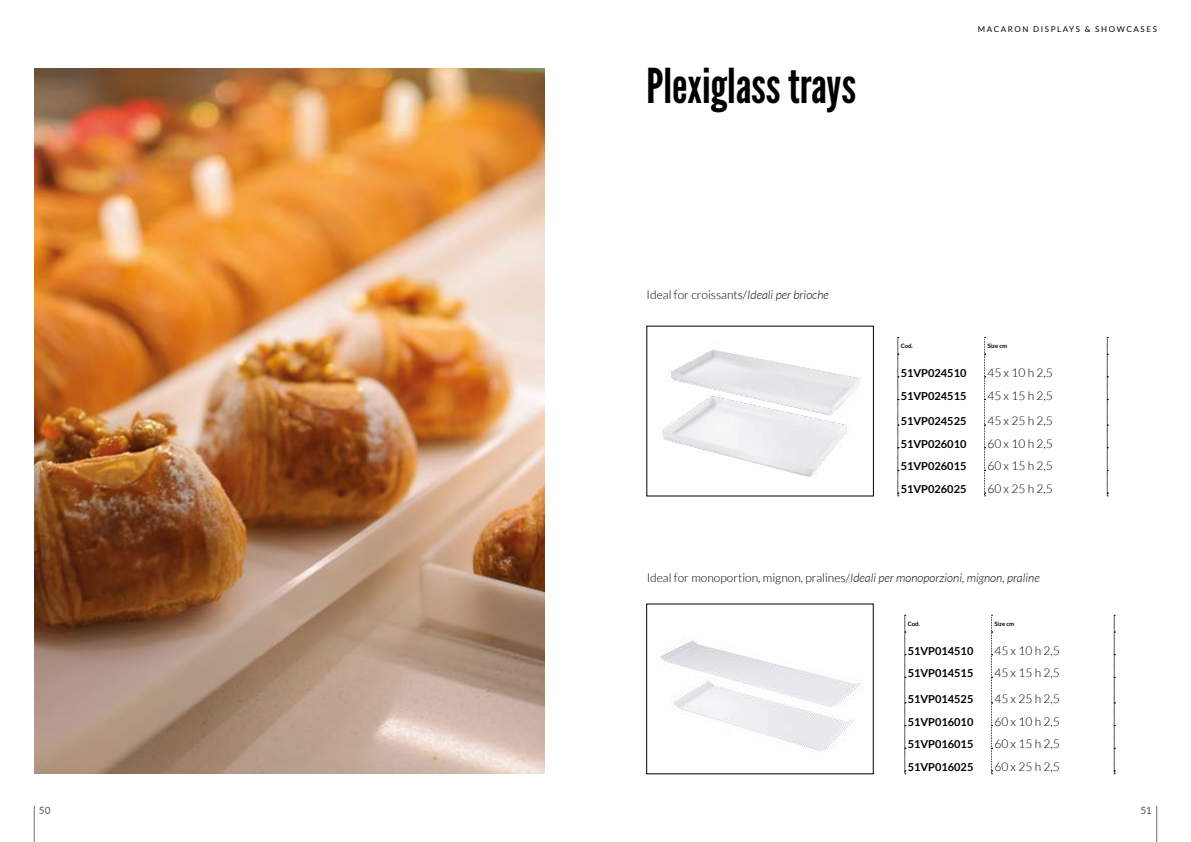
<style>
.page{position:relative;width:1191px;height:842px;background:#fff}
.page>*{position:absolute;margin:0;border:0;box-sizing:border-box;transform-origin:0 0}
.t1{font:48px "League Gothic";color:#000}
.t2{font:300 12px "Lato";color:#000}
.t3{font:700 11px "Lato";color:#000}
.t4{font:500 10px "Lato";color:#646363}
.t5{font:8px "Lato";letter-spacing:.2em;color:#000}
.t6{font:700 6px "Lato";color:#000}
.s1{font-style:italic}
</style>
<div class="page">
<img style="left:662px;top:350px;width:198px;height:129px">
<img style="left:656px;top:637px;width:207px;height:119px">
<img style="left:34px;top:68px;width:510px;height:706px">
<svg style="left:897px;top:337px;width:2px;height:160px"></svg>
<svg style="left:984px;top:337px;width:1px;height:160px"></svg>
<svg style="left:1107px;top:337px;width:1px;height:160px"></svg>
<svg style="left:904px;top:615px;width:2px;height:159px"></svg>
<svg style="left:991px;top:615px;width:1px;height:159px"></svg>
<svg style="left:1114px;top:615px;width:1px;height:159px"></svg>
<hr style="left:34px;top:806px;width:1px;height:36px;background:#706f6f">
<hr style="left:1156px;top:806px;width:1px;height:36px;background:#706f6f">
<h1 class="t1" style="left:646px;top:58px;width:211px">Plexiglass trays</h1>
<p class="t5" style="left:977px;top:25px;width:181px">MACARON DISPLAYS &amp; SHOWCASES</p>
<p class="t2" style="left:646px;top:288px;width:184px">Ideal for croissants/<span class="s1">Ideali per brioche</span></p>
<p class="t6" style="left:900px;top:342px;width:14px">Cod.</p>
<p class="t6" style="left:987px;top:342px;width:21px">Size cm</p>
<p class="t3" style="left:900px;top:367px;width:67px">51VP024510</p>
<p class="t2" style="left:987px;top:366px;width:67px">45 x 10 h 2,5</p>
<p class="t3" style="left:900px;top:389px;width:67px">51VP024515</p>
<p class="t2" style="left:987px;top:389px;width:67px">45 x 15 h 2,5</p>
<p class="t3" style="left:900px;top:415px;width:67px">51VP024525</p>
<p class="t2" style="left:987px;top:414px;width:67px">45 x 25 h 2,5</p>
<p class="t3" style="left:900px;top:437px;width:67px">51VP026010</p>
<p class="t2" style="left:987px;top:437px;width:67px">60 x 10 h 2,5</p>
<p class="t3" style="left:900px;top:460px;width:67px">51VP026015</p>
<p class="t2" style="left:987px;top:460px;width:67px">60 x 15 h 2,5</p>
<p class="t3" style="left:900px;top:483px;width:67px">51VP026025</p>
<p class="t2" style="left:987px;top:482px;width:67px">60 x 25 h 2,5</p>
<p class="t2" style="left:646px;top:571px;width:394px">Ideal for monoportion, mignon, pralines/<span class="s1">Ideali per monoporzioni, mignon, praline</span></p>
<p class="t6" style="left:907px;top:620px;width:14px">Cod.</p>
<p class="t6" style="left:994px;top:620px;width:21px">Size cm</p>
<p class="t3" style="left:907px;top:644px;width:67px">51VP014510</p>
<p class="t2" style="left:994px;top:644px;width:67px">45 x 10 h 2,5</p>
<p class="t3" style="left:907px;top:667px;width:67px">51VP014515</p>
<p class="t2" style="left:994px;top:667px;width:67px">45 x 15 h 2,5</p>
<p class="t3" style="left:907px;top:693px;width:67px">51VP014525</p>
<p class="t2" style="left:994px;top:692px;width:67px">45 x 25 h 2,5</p>
<p class="t3" style="left:907px;top:715px;width:67px">51VP016010</p>
<p class="t2" style="left:994px;top:715px;width:67px">60 x 10 h 2,5</p>
<p class="t3" style="left:907px;top:738px;width:67px">51VP016015</p>
<p class="t2" style="left:994px;top:737px;width:67px">60 x 15 h 2,5</p>
<p class="t3" style="left:907px;top:761px;width:67px">51VP016025</p>
<p class="t2" style="left:994px;top:760px;width:67px">60 x 25 h 2,5</p>
<p class="t4" style="left:39px;top:803px;width:13px">50</p>
<p class="t4" style="left:1140px;top:803px;width:13px">51</p>
</div>
